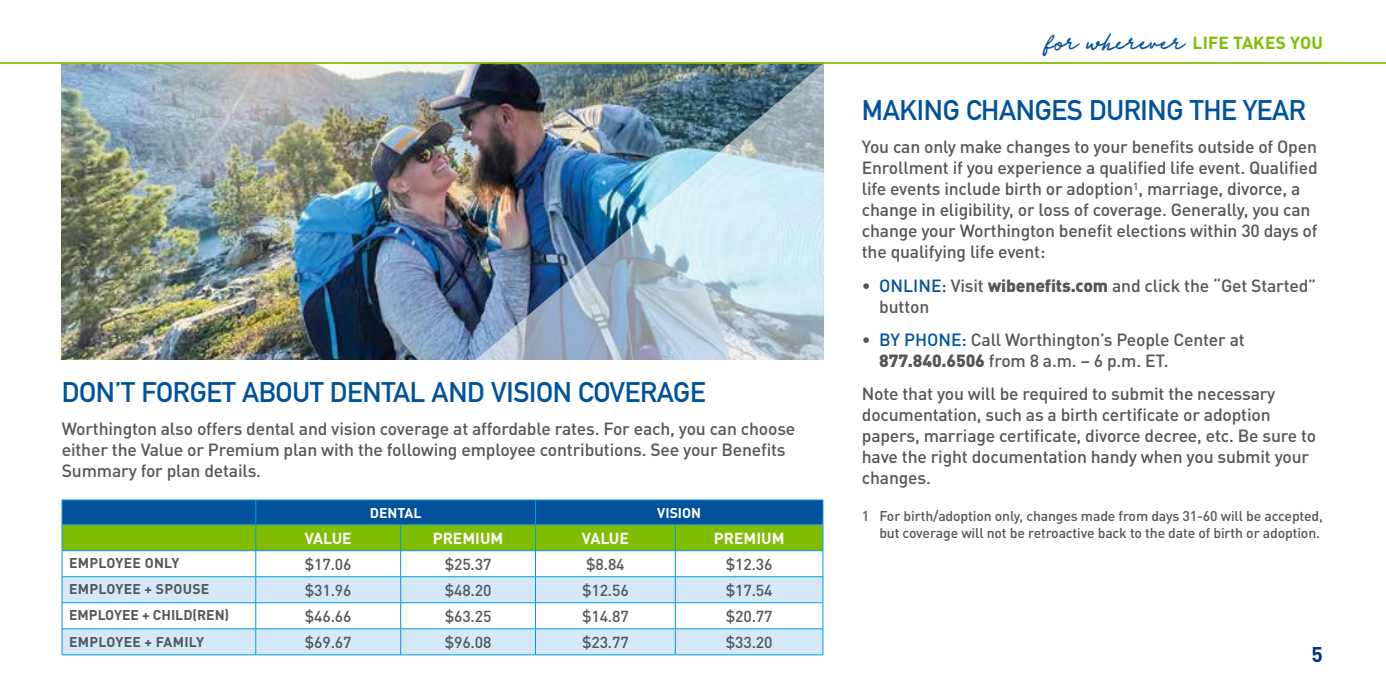
<style>
.page{position:relative;width:1386px;height:693px;background:#fff}
.page>*{position:absolute;margin:0;border:0;box-sizing:border-box;transform-origin:0 0}
.t1{font:700 28px "DIN Alternate";letter-spacing:-.01em;color:#00529c}
.t2{font:700 21px "DINOT";color:#002f87}
.t3{font:500 17.5px/21px "DINOT";letter-spacing:-.01em;color:#56565a}
.t4{font:700 17.32px "DINOT";letter-spacing:.01em;color:#80bc00}
.t5{font:500 15.75px "DINOT";letter-spacing:-.01em;color:#56565a}
.t6{font:700 15.75px "DINOT";color:#fff}
.t7{font:500 14px/16.8px "DINOT";letter-spacing:-.01em;color:#56565a;text-align:right}
.t8{font:700 14px "DINOT";letter-spacing:.02em;color:#56565a}
.t9{font:700 14px "DINOT";color:#56565a}
.t10{font:700 14px "DINOT";color:#fff}
.s1{font-family:"Aurora Script";font-weight:400;font-size:31.5px;color:#00529c}
.s2{color:#5a5b5d}
.s3{color:#00529c}
.s4{font-weight:900}
</style>
<div class="page">
<img style="left:61px;top:64px;width:763px;height:592px">
<svg style="left:62px;top:500px;width:762px;height:155px"></svg>
<hr style="left:62px;top:655px;width:194px;height:1px;background:#009ade">
<hr style="left:256px;top:655px;width:145px;height:1px;background:#009ade">
<hr style="left:401px;top:655px;width:135px;height:1px;background:#009ade">
<hr style="left:536px;top:655px;width:139px;height:1px;background:#009ade">
<hr style="left:675px;top:655px;width:148px;height:1px;background:#009ade">
<hr style="left:0;top:62px;width:1386px;height:2px;background:#82bd00">
<h1 class="t1" style="left:62px;top:371px;width:645px">DON’T FORGET ABOUT DENTAL AND VISION COVERAGE</h1>
<p class="t3" style="left:62px;top:418px;width:735px">Worthington also offers dental and vision coverage at affordable rates. For each, you can choose either the Value or Premium plan with the following employee contributions. See your Benefits<br>Summary for plan details.</p>
<p class="t10" style="left:370px;top:503px;width:53px">DENTAL</p>
<p class="t10" style="left:657px;top:503px;width:45px">VISION</p>
<p class="t6" style="left:305px;top:528px;width:49px">VALUE</p>
<p class="t6" style="left:433px;top:528px;width:72px">PREMIUM</p>
<p class="t6" style="left:582px;top:528px;width:49px">VALUE</p>
<p class="t6" style="left:714px;top:528px;width:72px">PREMIUM</p>
<p class="t8" style="left:69px;top:554px;width:112px">EMPLOYEE ONLY</p>
<p class="t5" style="left:305px;top:554px;width:48px">$17.06</p>
<p class="t5" style="left:445px;top:554px;width:48px">$25.37</p>
<p class="t5" style="left:586px;top:554px;width:40px">$8.84</p>
<p class="t5" style="left:726px;top:554px;width:48px">$12.36</p>
<p class="t8" style="left:69px;top:580px;width:142px">EMPLOYEE + SPOUSE</p>
<p class="t5" style="left:305px;top:580px;width:48px">$31.96</p>
<p class="t5" style="left:445px;top:580px;width:48px">$48.20</p>
<p class="t5" style="left:582px;top:580px;width:48px">$12.56</p>
<p class="t5" style="left:726px;top:580px;width:48px">$17.54</p>
<p class="t9" style="left:69px;top:606px;width:162px">EMPLOYEE + CHILD(REN)</p>
<p class="t5" style="left:305px;top:606px;width:48px">$46.66</p>
<p class="t5" style="left:445px;top:606px;width:48px">$63.25</p>
<p class="t5" style="left:582px;top:606px;width:48px">$14.87</p>
<p class="t5" style="left:726px;top:606px;width:48px">$20.77</p>
<p class="t8" style="left:69px;top:632px;width:137px">EMPLOYEE + FAMILY</p>
<p class="t5" style="left:305px;top:632px;width:48px">$69.67</p>
<p class="t5" style="left:445px;top:632px;width:48px">$96.08</p>
<p class="t5" style="left:582px;top:632px;width:48px">$23.77</p>
<p class="t5" style="left:726px;top:632px;width:48px">$33.20</p>
<p class="t4" style="left:1046px;top:32px;width:279px"><span class="s1">for wherever</span> LIFE TAKES YOU</p>
<h1 class="t1" style="left:862px;top:89px;width:446px">MAKING CHANGES DURING THE YEAR</h1>
<p class="t3" style="left:862px;top:136px;width:457px"><span class="s2">Y</span>ou can only make changes to your benefits outside of Open Enrollment if you experience a qualified life event. Qualified life events include birth or adoption<sup>1</sup>, marriage, divorce, a change in eligibility, or loss of coverage. Generally, you can change your Worthington benefit elections within 30 days of the qualifying life event:</p>
<p class="t3" style="left:879px;top:274px;width:438px;text-indent:-18px">• <span class="s3">ONLINE:</span> Visit <span class="s4">wibenefits.com</span> and click the “Get Started” button</p>
<p class="t3" style="left:879px;top:329px;width:367px;text-indent:-18px">• <span class="s3">BY PHONE:</span> Call Worthington’s People Center at<br><span class="s4">877.840.6506</span> from 8 a.m. – 6 p.m. ET.</p>
<p class="t3" style="left:862px;top:383px;width:456px">Note that you will be required to submit the necessary documentation, such as a birth certificate or adoption papers, marriage certificate, divorce decree, etc. Be sure to have the right documentation handy when you submit your changes.</p>
<p class="t7" style="left:862px;top:507px;width:463px">1 For birth/adoption only, changes made from days 31-60 will be accepted, but coverage will not be retroactive back to the date of birth or adoption.</p>
<p class="t2" style="left:1312px;top:641px;width:13px">5</p>
</div>
